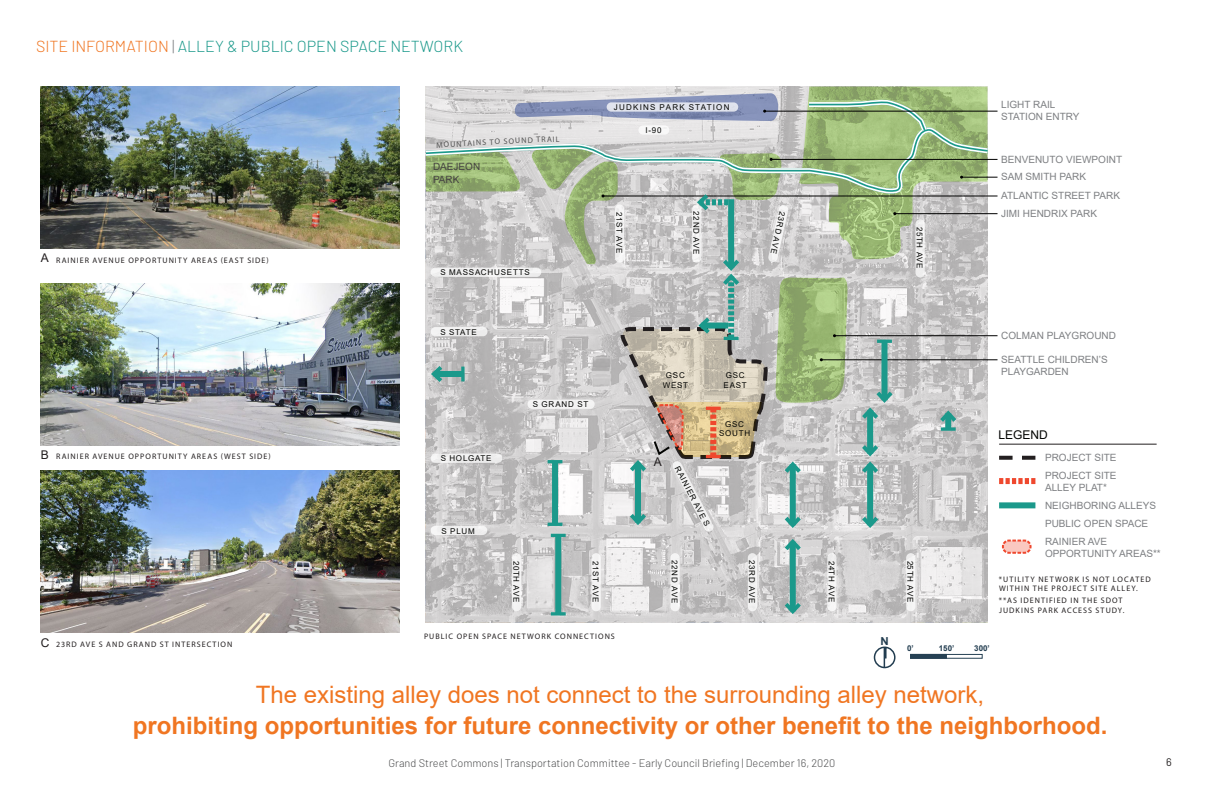
<style>
.page{position:relative;width:1224px;height:792px;background:#fff}
.page>*{position:absolute;margin:0;border:0;box-sizing:border-box;transform-origin:0 0}
.Page_title_16pt{font:700 24px "Arial";color:#f07622}
.Page_title_16pt-2{font:24px "Arial";color:#f07622}
.Page_title_16pt-3{font:300 16px "Barlow";color:#1b998b}
.t1{font:12px "Arial";color:#040503}
.t2{font:12px "Arial";color:#231f20}
.t3{font:300 11px "Barlow";color:#4b4c4d}
.t4{font:11px "Barlow";color:#231f20}
.t5{font:700 11px "Arial";color:#223d50;scale:1.05 1}
.t6{font:10px/12px "Arial";color:#7e8083}
.t7{font:10px/13px "Arial";color:#454241}
.t8{font:8px/9.6px "Myriad Pro";letter-spacing:.13em;color:#231f20}
.t9{font:8px/9.6px "Arial";letter-spacing:.1em;color:#040503;text-align:center}
.t10{font:8px "Myriad Pro";color:#505050}
.t11{font:8px "Arial";letter-spacing:.155em;color:#040503}
.t12{font:700 8px "Arial";color:#223d50}
.s1{color:#f07622}
.s2{color:#7e8083}
</style>
<div class="page">
<div style="left:910px;top:654px;width:37px;height:5px;background:#264154"></div>
<div style="left:910px;top:654px;width:72px;height:5px;border:1px solid #264154"></div>
<svg style="left:873px;top:646px;width:23px;height:23px"></svg>
<svg style="left:1001px;top:539px;width:31px;height:15px"></svg>
<hr style="left:962px;top:177px;width:36px;height:1px;background:#000">
<hr style="left:771px;top:159px;width:227px;height:1px;background:#000">
<hr style="left:895px;top:213px;width:103px;height:1px;background:#000">
<hr style="left:603px;top:196px;width:395px;height:1px;background:#000">
<hr style="left:834px;top:335px;width:164px;height:1px;background:#000">
<hr style="left:821px;top:360px;width:177px;height:1px;background:#000">
<img style="left:41px;top:86px;width:358px;height:162px">
<hr style="left:765px;top:111px;width:233px;height:1px;background:#000">
<hr style="left:999px;top:444px;width:158px;height:1px;background:#231f20">
<div style="left:999px;top:502px;width:36px;height:6px;background:#1b998b"></div>
<svg style="left:999px;top:478px;width:36px;height:6px"></svg>
<svg style="left:999px;top:456px;width:36px;height:4px"></svg>
<svg style="left:425px;top:87px;width:565px;height:530px;background:#c1c6bd"></svg>
<img style="left:41px;top:471px;width:358px;height:162px">
<img style="left:41px;top:283px;width:358px;height:162px">
<p class="Page_title_16pt-3" style="left:36px;top:36px;width:429px"><span class="s1">SITE INFORMATION</span> <span class="s2">|</span> ALLEY &amp; PUBLIC OPEN SPACE NETWORK</p>
<p class="t10" style="left:436px;top:140px;width:98px;rotate:-3deg">MOUNTAINS TO SOUND</p>
<p class="t10" style="left:536px;top:135px;width:25px;rotate:-2deg">TRAIL</p>
<p class="t2" style="left:41px;top:250px;width:10px">A</p>
<p class="t8" style="left:56px;top:255px;width:214px">RAINIER AVENUE OPPORTUNITY AREAS (EAST SIDE)</p>
<p class="t7" style="left:433px;top:160px;width:49px">DAEJEON<br>PARK</p>
<p class="t9" style="left:440px;top:268px;width:91px">S MASSACHUSETTS</p>
<p class="t11" style="left:614px;top:102px;width:117px">JUDKINS PARK STATION</p>
<p class="t9" style="left:646px;top:126px;width:17px">I-90</p>
<p class="t9" style="left:624px;top:212px;width:42px;rotate:90deg">21ST AVE</p>
<p class="t9" style="left:701px;top:211px;width:45px;rotate:90deg">22ND AVE</p>
<p class="t9" style="left:787px;top:213px;width:45px;rotate:102deg">23RD AVE</p>
<p class="t9" style="left:925px;top:227px;width:44px;rotate:90deg">25TH AVE</p>
<p class="t6" style="left:1001px;top:99px;width:80px">LIGHT RAIL<br>STATION ENTRY</p>
<p class="t6" style="left:1001px;top:153px;width:122px">BENVENUTO VIEWPOINT</p>
<p class="t6" style="left:1001px;top:171px;width:86px">SAM SMITH PARK</p>
<p class="t6" style="left:1001px;top:190px;width:120px">ATLANTIC STREET PARK</p>
<p class="t6" style="left:1001px;top:207px;width:97px">JIMI HENDRIX PARK</p>
<p class="t9" style="left:441px;top:327px;width:38px">S STATE</p>
<p class="t9" style="left:533px;top:400px;width:57px">S GRAND ST</p>
<p class="t9" style="left:666px;top:371px;width:20px">GSC</p>
<p class="t9" style="left:663px;top:380px;width:27px">WEST</p>
<p class="t9" style="left:726px;top:371px;width:20px">GSC</p>
<p class="t9" style="left:723px;top:380px;width:25px">EAST</p>
<p class="t9" style="left:719px;top:419px;width:33px">GSC<br>SOUTH</p>
<p class="t6" style="left:1001px;top:329px;width:116px">COLMAN PLAYGROUND</p>
<p class="t6" style="left:1001px;top:353px;width:108px">SEATTLE CHILDREN’S<br>PLAYGARDEN</p>
<p class="t1" style="left:999px;top:427px;width:51px">LEGEND</p>
<p class="t2" style="left:41px;top:446px;width:10px">B</p>
<p class="t8" style="left:56px;top:451px;width:216px">RAINIER AVENUE OPPORTUNITY AREAS (WEST SIDE)</p>
<p class="t9" style="left:441px;top:454px;width:52px">S HOLGATE</p>
<p class="t9" style="left:442px;top:526px;width:35px">S PLUM</p>
<p class="t2" style="left:654px;top:454px;width:10px">A</p>
<p class="t9" style="left:681px;top:464px;width:68px;rotate:62deg">RAINIER AVE S</p>
<p class="t6" style="left:1045px;top:451px;width:73px">PROJECT SITE</p>
<p class="t6" style="left:1045px;top:469px;width:73px">PROJECT SITE</p>
<p class="t6" style="left:1045px;top:481px;width:63px">ALLEY PLAT*</p>
<p class="t6" style="left:1045px;top:499px;width:113px">NEIGHBORING ALLEYS</p>
<p class="t6" style="left:1045px;top:517px;width:105px">PUBLIC OPEN SPACE</p>
<p class="t6" style="left:1045px;top:535px;width:117px">RAINIER AVE<br>OPPORTUNITY AREAS**</p>
<p class="t9" style="left:680px;top:560px;width:45px;rotate:90deg">22ND AVE</p>
<p class="t9" style="left:757px;top:560px;width:45px;rotate:90deg">23RD AVE</p>
<p class="t9" style="left:521px;top:561px;width:43px;rotate:90deg">20TH AVE</p>
<p class="t9" style="left:836px;top:561px;width:43px;rotate:90deg">24TH AVE</p>
<p class="t9" style="left:915px;top:561px;width:44px;rotate:90deg">25TH AVE</p>
<p class="t9" style="left:601px;top:561px;width:42px;rotate:90deg">21ST AVE</p>
<p class="t8" style="left:999px;top:574px;width:153px">*UTILITY NETWORK IS NOT LOCATED<br>WITHIN THE PROJECT SITE ALLEY.</p>
<p class="t8" style="left:999px;top:596px;width:127px">**AS IDENTIFIED IN THE SDOT<br>JUDKINS PARK ACCESS STUDY.</p>
<p class="t2" style="left:41px;top:634px;width:10px">C</p>
<p class="t8" style="left:56px;top:639px;width:178px">23RD AVE S AND GRAND ST INTERSECTION</p>
<p class="t8" style="left:424px;top:631px;width:192px">PUBLIC OPEN SPACE NETWORK CONNECTIONS</p>
<h3 class="t5" style="left:881px;top:633px;width:9px">N</h3>
<p class="t12" style="left:907px;top:642px;width:8px">0’</p>
<p class="t12" style="left:939px;top:642px;width:17px">150’</p>
<p class="t12" style="left:974px;top:642px;width:17px">300’</p>
<p class="Page_title_16pt-2" style="left:256px;top:678px;width:730px">The existing alley does not connect to the surrounding alley network,</p>
<p class="Page_title_16pt" style="left:133px;top:709px;width:976px">prohibiting opportunities for future connectivity or other benefit to the neighborhood.</p>
<h3 class="t3" style="left:388px;top:756px;width:449px">Grand Street Commons | Transportation Committee - Early Council Briefing | December 16, 2020</h3>
<h3 class="t4" style="left:1166px;top:755px;width:7px">6</h3>
</div>
